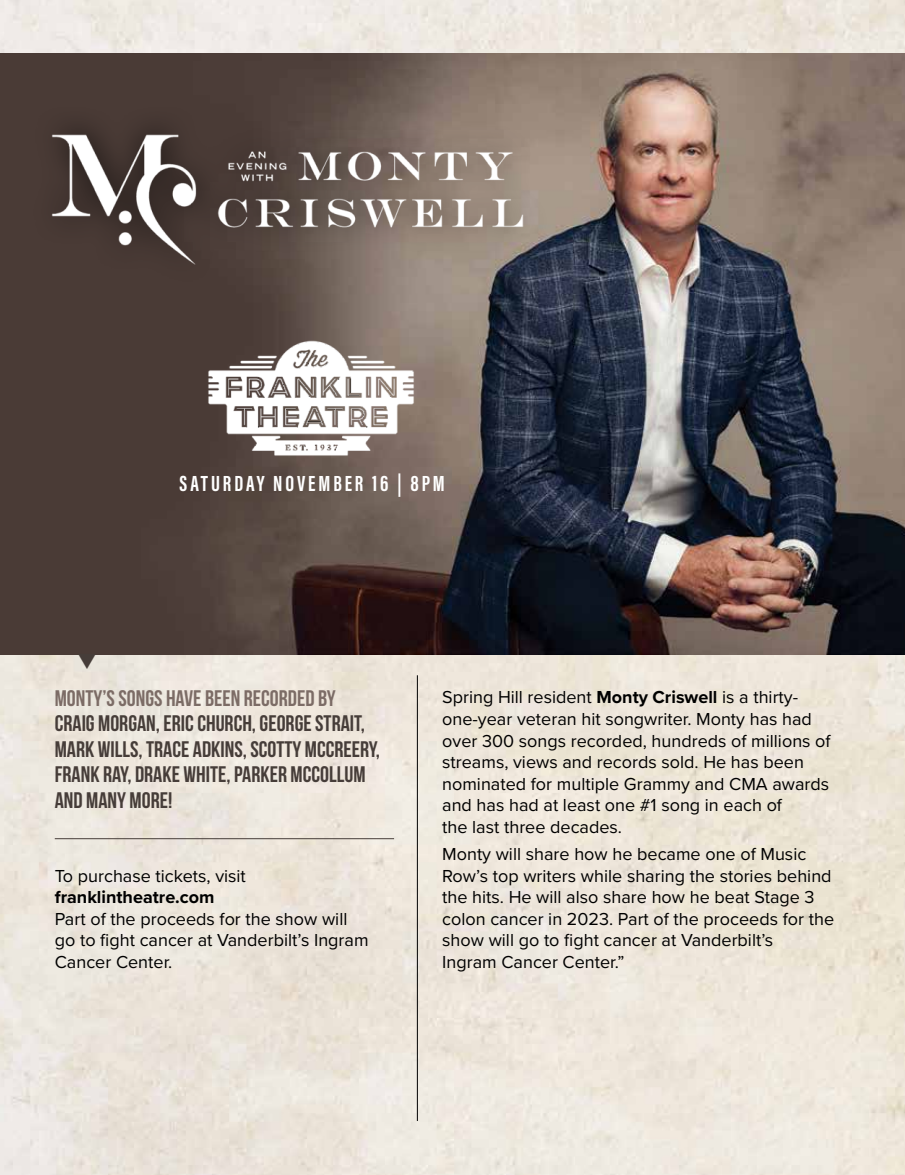
<style>
.page{position:relative;width:905px;height:1175px;background:#fff}
.page>*{position:absolute;margin:0;border:0;box-sizing:border-box;transform-origin:0 0}
.t1{font:22.5px/25.5px "Bebas Neue";color:#463d39}
.t2{font:22.5px "Bebas Neue";color:#7c6c66}
.t3{font:700 22.5px "Acumin Pro Extra Cond";letter-spacing:.13em;color:#fff}
.t4{font:18px/21.6px "Proxima Nova";color:#000}
.t5{font:700 18px "Proxima Nova";color:#000}
.s1{font-weight:700}
</style>
<div class="page">
<img style="left:0;top:0;width:904px;height:1174px">
<img style="left:0;top:54px;width:904px;height:600px">
<img style="left:10px;top:62px;width:560px;height:247px">
<img style="left:206px;top:338px;width:210px;height:120px">
<hr style="left:417px;top:675px;width:1px;height:445px;background:#000">
<hr style="left:55px;top:838px;width:339px;height:1px;background:#463d39">
<svg style="left:78px;top:653px;width:18px;height:16px"></svg>
<p class="t3" style="left:179px;top:469px;width:267px">SATURDAY NOVEMBER 16 | 8PM</p>
<p class="t2" style="left:55px;top:686px;width:282px">MONTY’S SONGS HAVE BEEN RECORDED BY</p>
<p class="t1" style="left:55px;top:710px;width:327px">CRAIG MORGAN, ERIC CHURCH, GEORGE STRAIT, MARK WILLS, TRACE ADKINS, SCOTTY MCCREERY, FRANK RAY, DRAKE WHITE, PARKER MCCOLLUM AND MANY MORE!</p>
<p class="t4" style="left:55px;top:864px;width:193px">To purchase tickets, visit</p>
<p class="t5" style="left:55px;top:883px;width:161px">franklintheatre.com</p>
<p class="t4" style="left:55px;top:907px;width:315px">Part of the proceeds for the show will go to fight cancer at Vanderbilt’s Ingram<br>Cancer Center.</p>
<p class="t4" style="left:442px;top:685px;width:390px">Spring Hill resident <span class="s1">Monty Criswell</span> is a thirty&shy;one-year veteran hit songwriter. Monty has had over 300 songs recorded, hundreds of millions of streams, views and records sold. He has been nominated for multiple Grammy and CMA awards and has had at least one #1 song in each of<br>the last three decades.</p>
<p class="t4" style="left:442px;top:842px;width:393px">Monty will share how he became one of Music Row’s top writers while sharing the stories behind the hits. He will also share how he beat Stage 3 colon cancer in 2023. Part of the proceeds for the show will go to fight cancer at Vanderbilt’s<br>Ingram Cancer Center.”</p>
</div>
